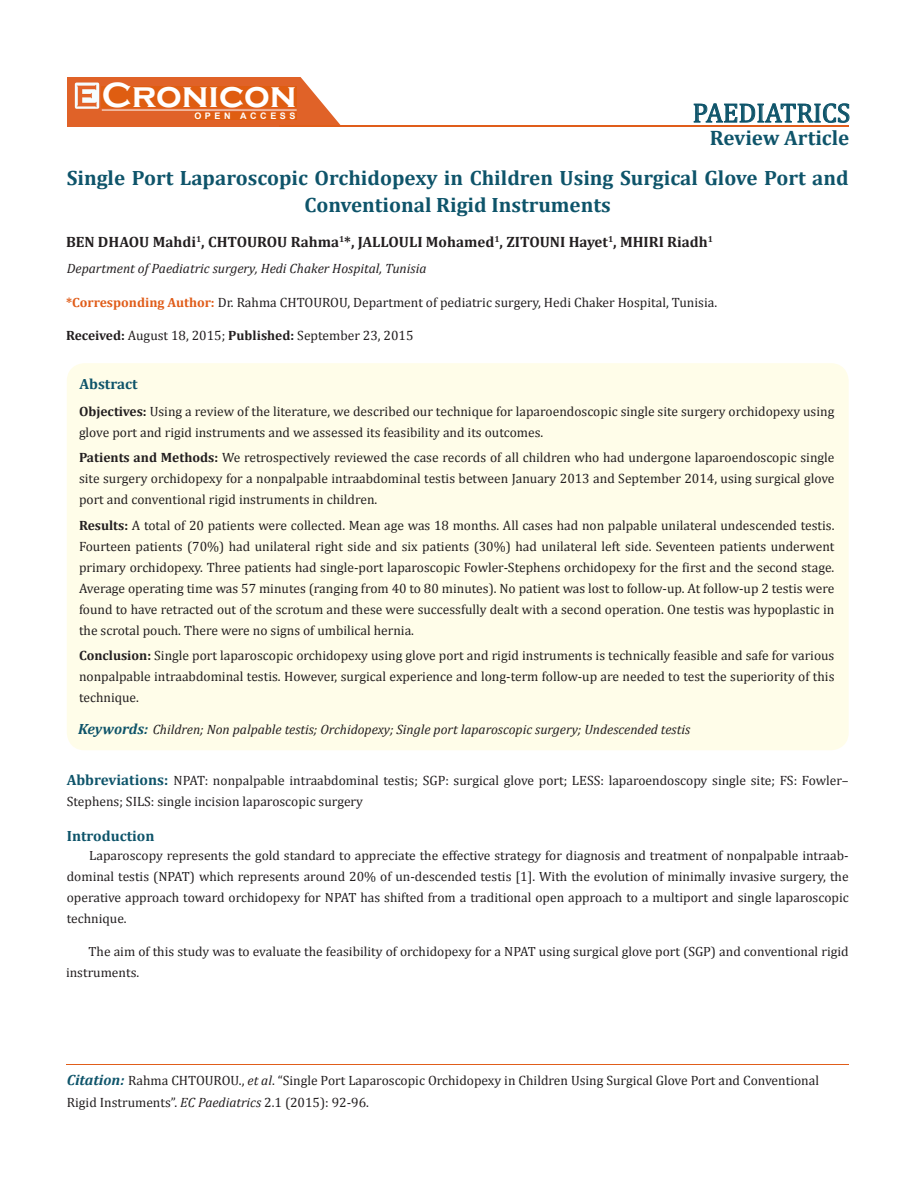
<style>
.page{position:relative;width:917px;height:1190px;background:#fff}
.page>*{position:absolute;margin:0;border:0;box-sizing:border-box;transform-origin:0 0}
.t1{font:700 36px "Copperplate Gothic";color:#fff}
.t2{font:27px "Cambria";color:#0e546a}
.t3{font:700 21px "Cambria";color:#0e546a}
.t4{font:700 20.85px/27px "Cambria";color:#0e546a;text-align:center}
.t5{font:700 15px "Cambria";color:#231f20}
.t6{font:700 14.85px "Cambria";color:#0e546a}
.t7{font:13.5px/21px "Cambria";color:#231f20}
.t8{font:italic 13.5px "Cambria";color:#231f20}
.t9{font:13.35px/21px "Cambria";color:#231f20}
.t10{font:700 9px "Arial";letter-spacing:.4em;color:#fff}
.s1{font-weight:700;font-size:13.35px;color:#e05d1a}
.s2{font-weight:700}
.s3{font-weight:700;font-size:14.85px;color:#0e546a}
.s4{font-weight:700;font-size:15px;color:#0e546a}
.s5{font-weight:700;font-style:italic;font-size:14.85px;color:#0e546a}
.s6{font-style:italic}
</style>
<div class="page">
<div style="left:67px;top:77px;width:290px;height:49px;background:#e06228"></div>
<svg style="left:300px;top:77px;width:57px;height:48px"></svg>
<img style="left:75px;top:82px;width:24px;height:27px">
<div style="left:102px;top:86px;width:195px;height:22px;background:#df5d11"></div>
<div style="left:194px;top:112px;width:103px;height:8px;background:#df5d11"></div>
<svg style="left:693px;top:103px;width:156px;height:20px"></svg>
<hr style="left:102px;top:110px;width:194px;height:1px;background:#fff">
<div style="left:71px;top:367px;width:774px;height:379px;background:#fffde9;border-radius:14px"></div>
<div style="left:67px;top:363px;width:781px;height:387px;border:8px solid #fffde9;border-radius:14px"></div>
<hr style="left:279px;top:125px;width:569px;height:1px;background:#e05d1a">
<hr style="left:67px;top:1064px;width:781px;height:1px;background:#e05d1a">
<p class="t1" style="left:102px;top:75px;width:196px">Cronicon</p>
<p class="t10" style="left:194px;top:110px;width:103px">OPEN ACCESS</p>
<p class="t2" style="left:692px;top:97px;width:159px">PAEDIATRICS</p>
<p class="t3" style="left:710px;top:123px;width:141px">Review Article</p>
<p class="t4" style="left:67px;top:164px;width:783px">Single Port Laparoscopic Orchidopexy in Children Using Surgical Glove Port and<br>Conventional Rigid Instruments</p>
<p class="t5" style="left:66px;top:231px;width:648px">BEN DHAOU Mahdi<sup>1</sup>, CHTOUROU Rahma<sup>1</sup>*, JALLOULI Mohamed<sup>1</sup>, ZITOUNI Hayet<sup>1</sup>, MHIRI Riadh<sup>1</sup></p>
<p class="t8" style="left:67px;top:259px;width:361px">Department of Paediatric surgery, Hedi Chaker Hospital, Tunisia</p>
<p class="t7" style="left:66px;top:292px;width:652px"><span class="s1">*Corresponding Author:</span> Dr. Rahma CHTOUROU, Department of pediatric surgery, Hedi Chaker Hospital, Tunisia.</p>
<p class="t7" style="left:66px;top:325px;width:349px"><span class="s2">Received:</span> August 18, 2015; <span class="s2">Published:</span> September 23, 2015</p>
<p class="t6" style="left:80px;top:373px;width:60px">Abstract</p>
<p class="t7" style="left:79px;top:400px;width:756px"><span class="s2">Objectives:</span> Using a review of the literature, we described our technique for laparoendoscopic single site surgery orchidopexy using glove port and rigid instruments and we assessed its feasibility and its outcomes.</p>
<p class="t7" style="left:79px;top:447px;width:757px;text-align:justify"><span class="s2">Patients and Methods:</span> We retrospectively reviewed the case records of all children who had undergone laparoendoscopic single site surgery orchidopexy for a nonpalpable intraabdominal testis between January 2013 and September 2014, using surgical glove port and conventional rigid instruments in children.</p>
<p class="t7" style="left:79px;top:514px;width:757px;text-align:justify"><span class="s2">Results:</span> A total of 20 patients were collected. Mean age was 18 months. All cases had non palpable unilateral undescended testis.<br>Fourteen patients (70%) had unilateral right side and six patients (30%) had unilateral left side. Seventeen patients underwent primary orchidopexy. Three patients had single-port laparoscopic Fowler-Stephens orchidopexy for the first and the second stage.<br>Average operating time was 57 minutes (ranging from 40 to 80 minutes). No patient was lost to follow-up. At follow-up 2 testis were found to have retracted out of the scrotum and these were successfully dealt with a second operation. One testis was hypoplastic in the scrotal pouch. There were no signs of umbilical hernia.</p>
<p class="t7" style="left:79px;top:645px;width:757px;text-align:justify"><span class="s2">Conclusion:</span> Single port laparoscopic orchidopexy using glove port and rigid instruments is technically feasible and safe for various nonpalpable intraabdominal testis. However, surgical experience and long-term follow-up are needed to test the superiority of this technique.</p>
<p class="t8" style="left:78px;top:719px;width:613px"><span class="s3">Keywords:</span> Children; Non palpable testis; Orchidopexy; Single port laparoscopic surgery; Undescended testis</p>
<p class="t7" style="left:67px;top:770px;width:783px"><span class="s4">Abbreviations:</span> NPAT: nonpalpable intraabdominal testis; SGP: surgical glove port; LESS: laparoendoscopy single site; FS: Fowler–<br>Stephens; SILS: single incision laparoscopic surgery</p>
<p class="t6" style="left:67px;top:825px;width:89px">Introduction</p>
<p class="t9" style="left:67px;top:844px;width:783px;text-align:justify;text-indent:22px">Laparoscopy represents the gold standard to appreciate the effective strategy for diagnosis and treatment of nonpalpable intraab&shy;dominal testis (NPAT) which represents around 20% of un-descended testis [1]. With the evolution of minimally invasive surgery, the operative approach toward orchidopexy for NPAT has shifted from a traditional open approach to a multiport and single laparoscopic technique.</p>
<p class="t9" style="left:66px;top:940px;width:784px;text-indent:22px">The aim of this study was to evaluate the feasibility of orchidopexy for a NPAT using surgical glove port (SGP) and conventional rigid instruments.</p>
<p class="t7" style="left:67px;top:1068px;width:753px;line-height:22.5px"><span class="s5">Citation:</span> Rahma CHTOUROU., <span class="s6">et al</span>. “Single Port Laparoscopic Orchidopexy in Children Using Surgical Glove Port and Conventional<br>Rigid Instruments”. <span class="s6">EC Paediatrics</span> 2.1 (2015): 92-96.</p>
</div>
